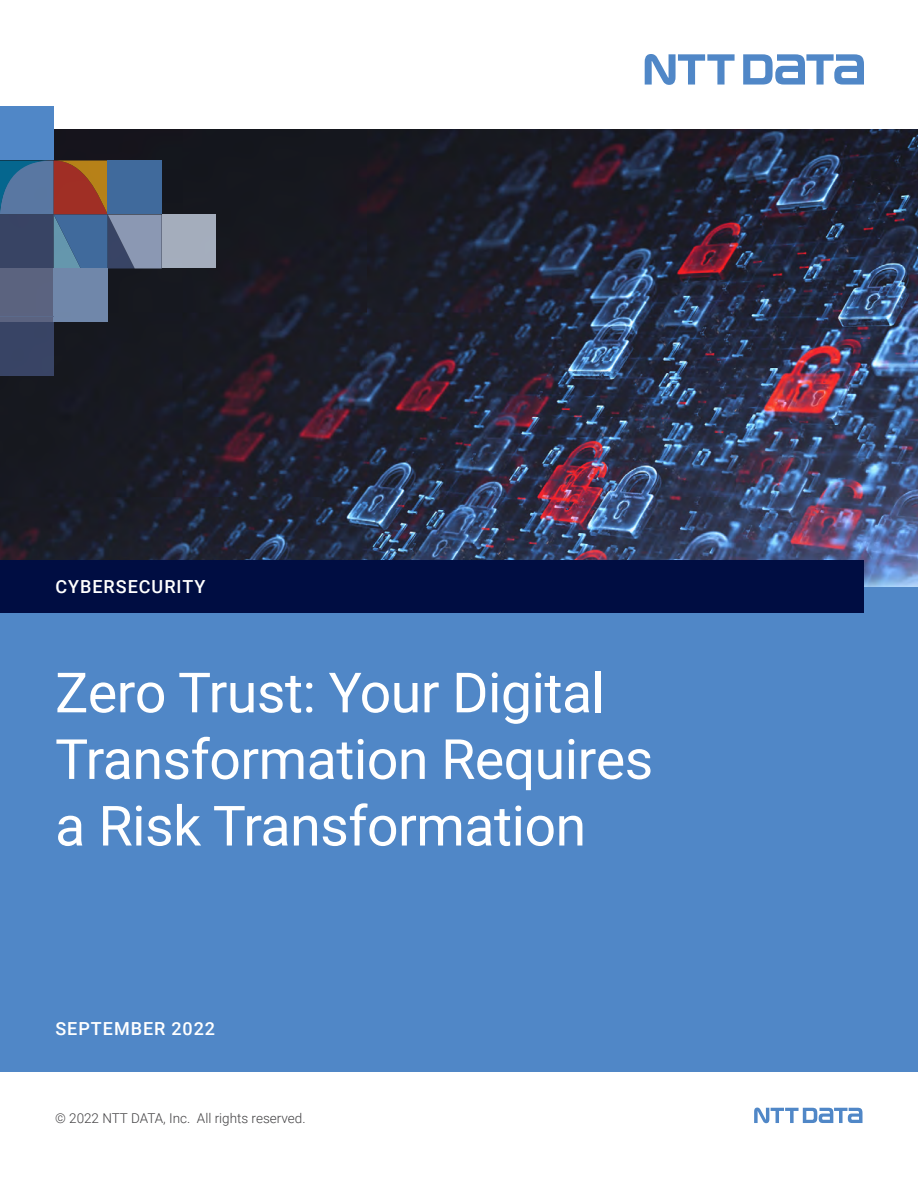
<style>
.page{position:relative;width:918px;height:1188px;background:#fff}
.page>*{position:absolute;margin:0;border:0;box-sizing:border-box;transform-origin:0 0}
.t1{font:55.5px/66.6px "Roboto";letter-spacing:-.01em;color:#fff}
.t2{font:500 18px "Roboto";letter-spacing:.055em;color:#fff}
.t3{font:300 13.5px "Roboto";color:#414042}
</style>
<div class="page">
<svg style="left:743px;top:54px;width:121px;height:31px"></svg>
<svg style="left:645px;top:54px;width:90px;height:31px"></svg>
<svg style="left:754px;top:1108px;width:109px;height:15px"></svg>
<img style="left:0;top:130px;width:918px;height:457px">
<div style="left:0;top:587px;width:918px;height:484px;background:#5087c7"></div>
<div style="left:0;top:268px;width:54px;height:54px;background:#5b637f"></div>
<div style="left:54px;top:268px;width:54px;height:54px;background:#7087aa"></div>
<div style="left:162px;top:214px;width:54px;height:54px;background:#a4adbc"></div>
<div style="left:0;top:322px;width:54px;height:54px;background:#384465"></div>
<svg style="left:0;top:161px;width:162px;height:108px;background:#5b657f"></svg>
<div style="left:0;top:106px;width:54px;height:54px;background:#5087c7"></div>
<div style="left:0;top:560px;width:864px;height:53px;background:#000d42"></div>
<p class="t2" style="left:55px;top:574px;width:152px">CYBERSECURITY</p>
<p class="t1" style="left:55px;top:657px;width:600px">Zero Trust: Your Digital<br>Transformation Requires a Risk Transformation</p>
<p class="t2" style="left:55px;top:1016px;width:161px">SEPTEMBER 2022</p>
<p class="t3" style="left:55px;top:1109px;width:252px">© 2022 NTT DATA, Inc. All rights reserved.</p>
</div>
